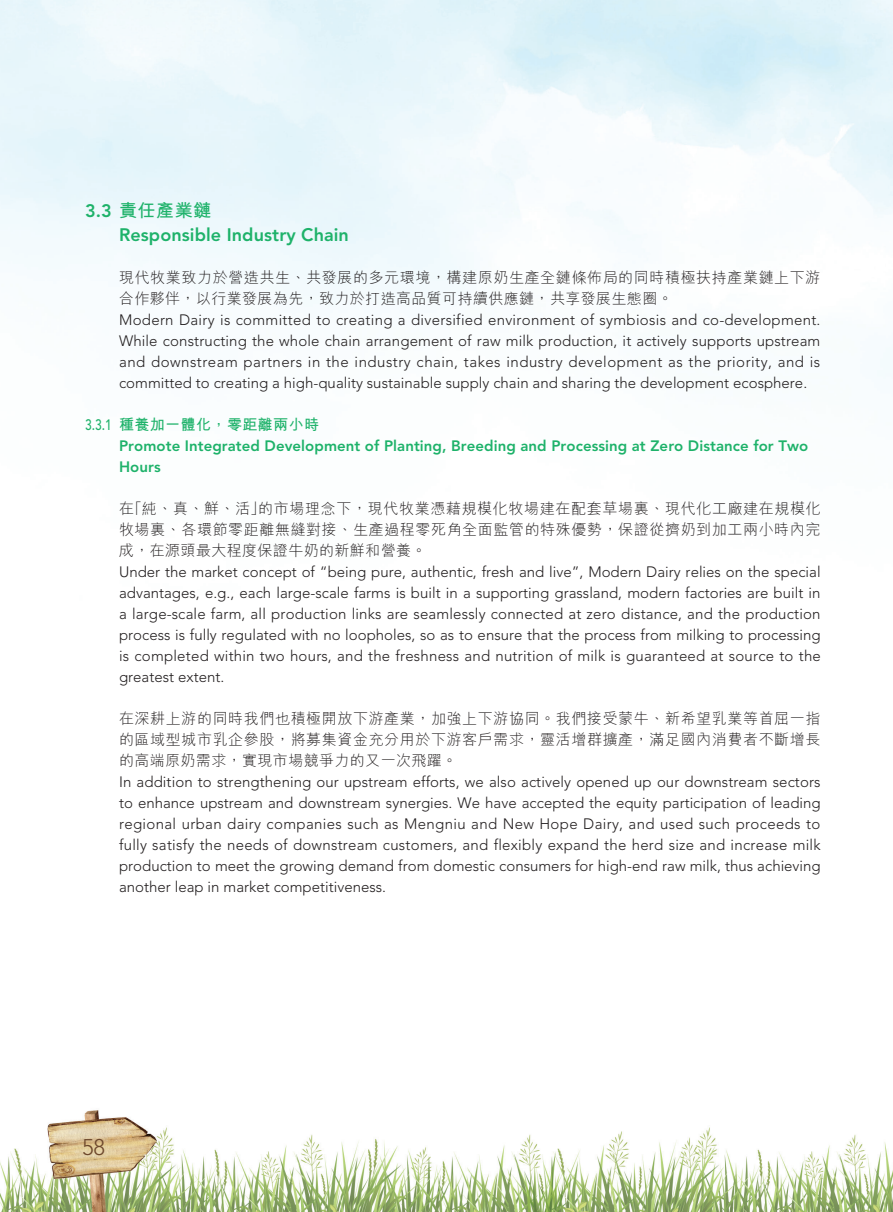
<style>
.page{position:relative;width:893px;height:1212px;background:#fff}
.page>*{position:absolute;margin:0;border:0;box-sizing:border-box;transform-origin:0 0}
.t1{font:300 22.5px "Avenir LT Std";color:#6d482c}
.t2{font:800 18px "Avenir LT Std";letter-spacing:.005em;color:#1eb26a}
.t3{font:700 18px "M Hei HK";letter-spacing:.03em;color:#1eb26a}
.t4{font:300 15px/21px "Avenir LT Std";color:#231f20;text-align:justify}
.t5{font:300 15px/21px "M Hei HK";letter-spacing:.04em;color:#231f20;text-align:justify}
.t6{font:800 15px/21px "Avenir LT Std";letter-spacing:.005em;color:#1eb26a}
.t7{font:700 15px "M Hei HK";letter-spacing:.03em;color:#1eb26a}
.s1{font-family:"Avenir LT Std";font-weight:800}
.s2{font-family:"Avenir LT Std";font-weight:500}
</style>
<div class="page">
<img style="left:0;top:0;width:893px;height:1212px">
<p class="t3" style="left:85px;top:197px;width:128px"><span class="s1">3.3</span> 責任產業鏈</p>
<p class="t2" style="left:119px;top:224px;width:231px">Responsible Industry Chain</p>
<p class="t5" style="left:119px;top:267px;width:703px">現代牧業致力於營造共生、共發展的多元環境，構建原奶生產全鏈條佈局的同時積極扶持產業鏈上下游合作夥伴，以行業發展為先，致力於打造高品質可持續供應鏈，共享發展生態圈。</p>
<p class="t4" style="left:119px;top:309px;width:703px">Modern Dairy is committed to creating a diversified environment of symbiosis and co-development.<br>While constructing the whole chain arrangement of raw milk production, it actively supports upstream and downstream partners in the industry chain, takes industry development as the priority, and is committed to creating a high-quality sustainable supply chain and sharing the development ecosphere.</p>
<p class="t7" style="left:85px;top:413px;width:236px"><span class="s2">3.3.1</span> 種養加一體化，零距離兩小時</p>
<p class="t6" style="left:119px;top:435px;width:691px">Promote Integrated Development of Planting, Breeding and Processing at Zero Distance for Two<br>Hours</p>
<p class="t5" style="left:119px;top:498px;width:703px">在「純、真、鮮、活」的市場理念下，現代牧業憑藉規模化牧場建在配套草場裏、現代化工廠建在規模化牧場裏、各環節零距離無縫對接、生產過程零死角全面監管的特殊優勢，保證從擠奶到加工兩小時內完成，在源頭最大程度保證牛奶的新鮮和營養。</p>
<p class="t4" style="left:119px;top:561px;width:703px">Under the market concept of “being pure, authentic, fresh and live”, Modern Dairy relies on the special advantages, e.g., each large-scale farms is built in a supporting grassland, modern factories are built in a large-scale farm, all production links are seamlessly connected at zero distance, and the production process is fully regulated with no loopholes, so as to ensure that the process from milking to processing is completed within two hours, and the freshness and nutrition of milk is guaranteed at source to the greatest extent.</p>
<p class="t5" style="left:119px;top:708px;width:703px">在深耕上游的同時我們也積極開放下游產業，加強上下游協同。我們接受蒙牛、新希望乳業等首屈一指的區域型城市乳企參股，將募集資金充分用於下游客戶需求，靈活增群擴產，滿足國內消費者不斷增長的高端原奶需求，實現市場競爭力的又一次飛躍。</p>
<p class="t4" style="left:119px;top:771px;width:703px">In addition to strengthening our upstream efforts, we also actively opened up our downstream sectors to enhance upstream and downstream synergies. We have accepted the equity participation of leading regional urban dairy companies such as Mengniu and New Hope Dairy, and used such proceeds to fully satisfy the needs of downstream customers, and flexibly expand the herd size and increase milk production to meet the growing demand from domestic consumers for high-end raw milk, thus achieving another leap in market competitiveness.</p>
<h1 class="t1" style="left:82px;top:1134px;width:24px">58</h1>
</div>
